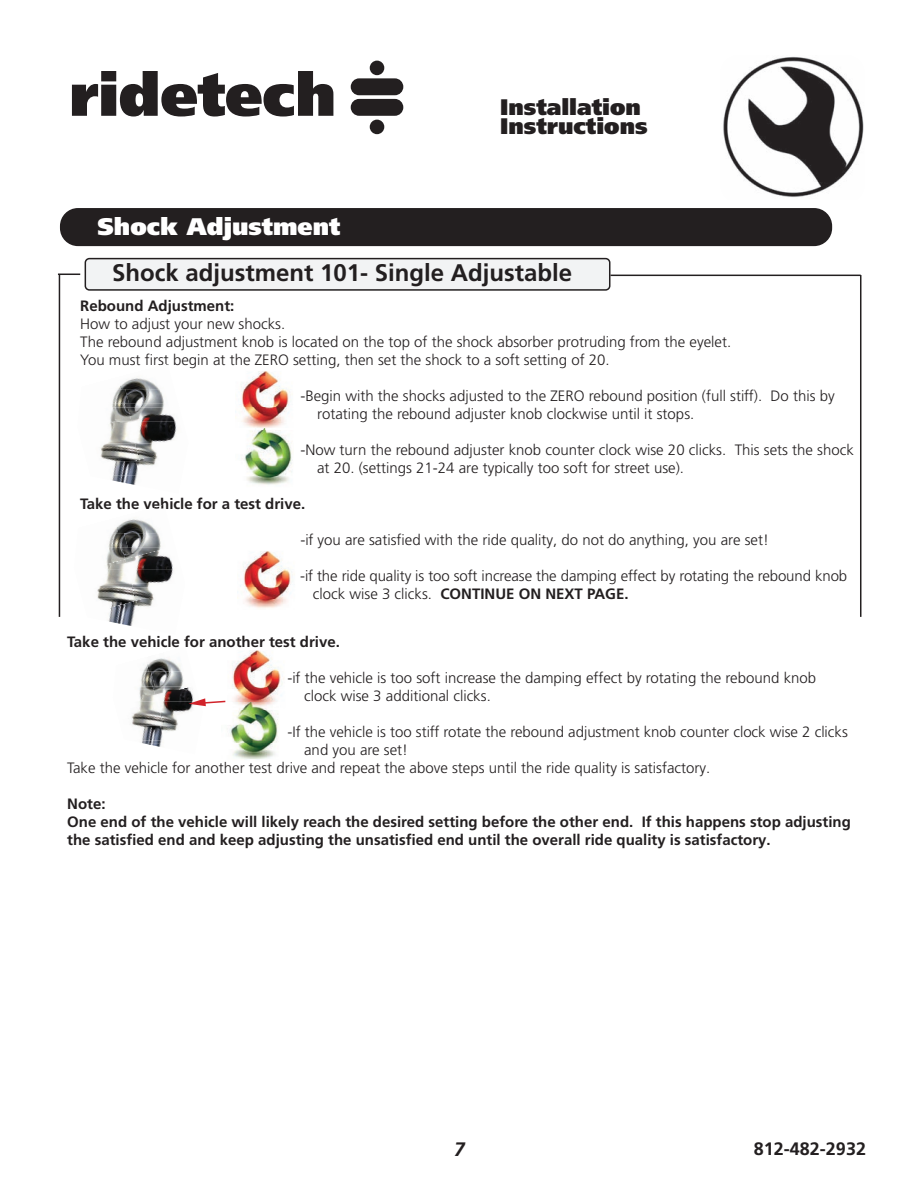
<style>
.page{position:relative;width:918px;height:1188px;background:#fff}
.page>*{position:absolute;margin:0;border:0;box-sizing:border-box;transform-origin:0 0}
.t1{font:700 24px "Frutiger LT Pro";color:#231f20}
.t2{font:900 24px "Frutiger LT Pro";color:#fff}
.t3{font:900 22.5px/19.5px "Frutiger LT Pro";color:#231f20}
.t4{font:italic 700 19.5px "Frutiger LT Pro";color:#231f20}
.t5{font:700 18px "Frutiger LT Pro";color:#231f20}
.t6{font:300 15px/18px "Frutiger LT Pro";color:#231f20}
.t7{font:700 15px/18px "Frutiger LT Pro";color:#231f20}
.s1{font-weight:700}
</style>
<div class="page">
<img style="left:723px;top:56px;width:141px;height:141px">
<svg style="left:72px;top:71px;width:261px;height:46px"></svg>
<div style="left:351px;top:78px;width:52px;height:17px;background:#231f20;border-radius:8px"></div>
<div style="left:351px;top:99px;width:52px;height:17px;background:#231f20;border-radius:8px"></div>
<div style="left:370px;top:61px;width:14px;height:14px;background:#231f20;border-radius:50%"></div>
<div style="left:370px;top:120px;width:14px;height:14px;background:#231f20;border-radius:50%"></div>
<img style="left:163px;top:701px;width:30px;height:25px">
<img style="left:154px;top:658px;width:36px;height:32px">
<img style="left:131px;top:702px;width:32px;height:24px">
<img style="left:131px;top:660px;width:23px;height:47px">
<img style="left:131px;top:665px;width:59px;height:1px">
<img style="left:158px;top:672px;width:32px;height:14px">
<img style="left:131px;top:672px;width:27px;height:14px">
<img style="left:160px;top:690px;width:34px;height:11px">
<img style="left:131px;top:690px;width:29px;height:11px">
<img style="left:141px;top:740px;width:21px;height:4px">
<img style="left:166px;top:726px;width:11px;height:5px">
<img style="left:138px;top:726px;width:28px;height:14px">
<img style="left:147px;top:744px;width:14px;height:3px">
<img style="left:232px;top:650px;width:49px;height:53px">
<img style="left:232px;top:672px;width:52px;height:14px">
<img style="left:232px;top:690px;width:50px;height:11px">
<img style="left:230px;top:709px;width:49px;height:50px">
<img style="left:229px;top:726px;width:50px;height:14px">
<img style="left:230px;top:744px;width:49px;height:14px">
<img style="left:237px;top:703px;width:36px;height:6px">
<svg style="left:188px;top:698px;width:38px;height:8px"></svg>
<div style="left:60px;top:208px;width:772px;height:38px;background:#231f20;border-radius:18px"></div>
<div style="left:85px;top:259px;width:525px;height:31px;background:#f2f3f4;border-radius:4px"></div>
<div style="left:85px;top:258px;width:525px;height:33px;border:2px solid #231f20;border-radius:4px"></div>
<img style="left:140px;top:422px;width:37px;height:38px">
<img style="left:126px;top:378px;width:39px;height:29px">
<img style="left:111px;top:460px;width:36px;height:25px">
<img style="left:102px;top:422px;width:38px;height:39px">
<img style="left:102px;top:382px;width:24px;height:50px">
<img style="left:133px;top:389px;width:32px;height:15px">
<img style="left:102px;top:389px;width:31px;height:15px">
<img style="left:135px;top:407px;width:41px;height:15px">
<img style="left:102px;top:407px;width:33px;height:15px">
<img style="left:142px;top:443px;width:35px;height:15px">
<img style="left:100px;top:443px;width:42px;height:15px">
<img style="left:142px;top:461px;width:14px;height:15px">
<img style="left:111px;top:461px;width:31px;height:15px">
<img style="left:240px;top:551px;width:51px;height:36px">
<img style="left:240px;top:569px;width:51px;height:15px">
<img style="left:245px;top:587px;width:46px;height:22px">
<img style="left:241px;top:371px;width:51px;height:114px">
<img style="left:241px;top:389px;width:51px;height:15px">
<img style="left:241px;top:407px;width:51px;height:15px">
<img style="left:241px;top:443px;width:51px;height:15px">
<img style="left:241px;top:461px;width:51px;height:15px">
<img style="left:241px;top:429px;width:51px;height:1px">
<hr style="left:59px;top:274px;width:1px;height:343px;background:#231f20">
<hr style="left:860px;top:275px;width:1px;height:342px;background:#231f20">
<svg style="left:58px;top:274px;width:22px;height:1px"></svg>
<hr style="left:610px;top:275px;width:251px;height:1px;background:#231f20">
<img style="left:144px;top:601px;width:9px;height:6px">
<img style="left:136px;top:559px;width:37px;height:42px">
<img style="left:125px;top:519px;width:45px;height:40px">
<img style="left:108px;top:601px;width:36px;height:25px">
<img style="left:99px;top:559px;width:37px;height:55px">
<img style="left:99px;top:521px;width:26px;height:48px">
<img style="left:154px;top:505px;width:10px;height:4px">
<img style="left:131px;top:533px;width:39px;height:15px">
<img style="left:99px;top:533px;width:32px;height:15px">
<img style="left:136px;top:569px;width:37px;height:15px">
<img style="left:99px;top:569px;width:37px;height:15px">
<img style="left:138px;top:587px;width:35px;height:12px">
<img style="left:97px;top:587px;width:41px;height:12px">
<h2 class="t3" style="left:500px;top:97px;width:149px">Installation<br>Instructions</h2>
<h1 class="t2" style="left:98px;top:212px;width:244px">Shock Adjustment</h1>
<h1 class="t1" style="left:112px;top:258px;width:462px">Shock adjustment 101- Single Adjustable</h1>
<p class="t7" style="left:80px;top:296px;width:156px">Rebound Adjustment:</p>
<p class="t6" style="left:80px;top:314px;width:653px">How to adjust your new shocks.<br>The rebound adjustment knob is located on the top of the shock absorber protruding from the eyelet.<br>You must first begin at the ZERO setting, then set the shock to a soft setting of 20.</p>
<p class="t6" style="left:317px;top:386px;width:519px;text-indent:-17px">-Begin with the shocks adjusted to the ZERO rebound position (full stiff). Do this by rotating the rebound adjuster knob clockwise until it stops.</p>
<p class="t6" style="left:317px;top:440px;width:538px;text-indent:-17px">-Now turn the rebound adjuster knob counter clock wise 20 clicks. This sets the shock at 20. (settings 21-24 are typically too soft for street use).</p>
<p class="t7" style="left:80px;top:494px;width:227px">Take the vehicle for a test drive.</p>
<p class="t6" style="left:300px;top:530px;width:470px">-if you are satisfied with the ride quality, do not do anything, you are set!</p>
<p class="t6" style="left:313px;top:566px;width:536px;text-indent:-13px">-if the ride quality is too soft increase the damping effect by rotating the rebound knob clock wise 3 clicks. <span class="s1">CONTINUE ON NEXT PAGE.</span></p>
<p class="t7" style="left:67px;top:633px;width:274px">Take the vehicle for another test drive.</p>
<p class="t6" style="left:304px;top:669px;width:514px;text-indent:-17px">-if the vehicle is too soft increase the damping effect by rotating the rebound knob clock wise 3 additional clicks.</p>
<p class="t6" style="left:287px;top:723px;width:562px">-If the vehicle is too stiff rotate the rebound adjustment knob counter clock wise 2 clicks</p>
<p class="t6" style="left:304px;top:741px;width:105px">and you are set!</p>
<p class="t6" style="left:67px;top:759px;width:645px">Take the vehicle for another test drive and repeat the above steps until the ride quality is satisfactory.</p>
<p class="t7" style="left:67px;top:795px;width:785px">Note:<br>One end of the vehicle will likely reach the desired setting before the other end. If this happens stop adjusting the satisfied end and keep adjusting the unsatisfied end until the overall ride quality is satisfactory.</p>
<h3 class="t4" style="left:454px;top:1138px;width:12px">7</h3>
<p class="t5" style="left:754px;top:1138px;width:114px">812-482-2932</p>
</div>
